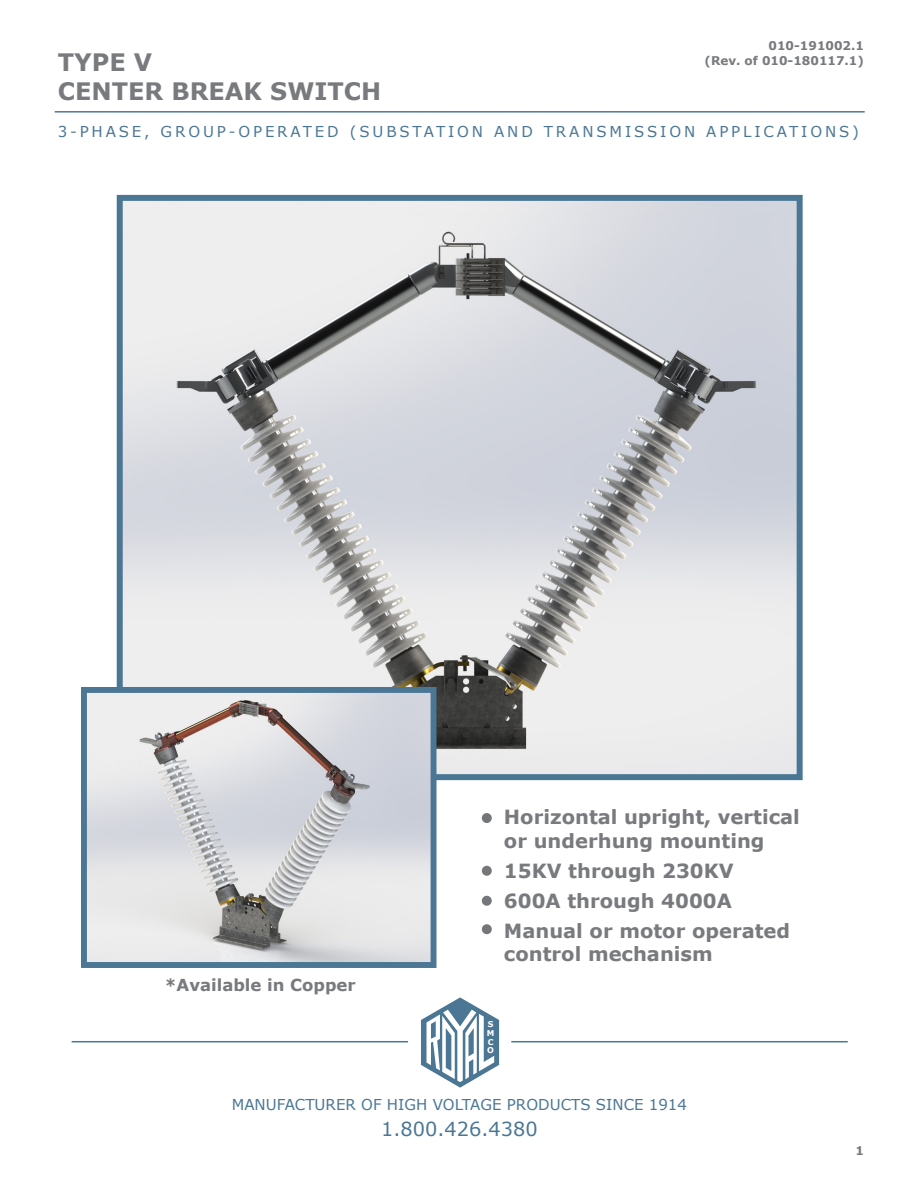
<style>
.page{position:relative;width:918px;height:1188px;background:#fff}
.page>*{position:absolute;margin:0;border:0;box-sizing:border-box;transform-origin:0 0}
.t1{font:700 24px "Verdana";color:#787a7d}
.t2{font:700 19.5px/23.4px "Verdana";color:#787a7d}
.t3{font:19.35px "Verdana";color:#4b7795}
.t4{font:700 16.5px "Verdana";color:#787a7d}
.t5{font:15px "Verdana";letter-spacing:.19em;color:#4b7795}
.t6{font:15px "Verdana";color:#4b7795}
.t7{font:700 12px/14.4px "Verdana";color:#787a7d;text-align:right}
.t8{font:700 7.95px/8.7px "Verdana";color:#fff;text-align:justify}
</style>
<div class="page">
<hr style="left:55px;top:111px;width:810px;height:2px;background:#4b7795">
<img style="left:124px;top:202px;width:672px;height:571px">
<div style="left:117px;top:195px;width:686px;height:585px;border:6px solid #4b7795"></div>
<div style="left:482px;top:813px;width:10px;height:10px;background:#757679;border-radius:50%"></div>
<div style="left:482px;top:866px;width:10px;height:10px;background:#757679;border-radius:50%"></div>
<div style="left:482px;top:896px;width:10px;height:10px;background:#757679;border-radius:50%"></div>
<div style="left:482px;top:924px;width:10px;height:10px;background:#757679;border-radius:50%"></div>
<hr style="left:72px;top:1041px;width:336px;height:1px;background:#4b7795">
<hr style="left:511px;top:1041px;width:337px;height:1px;background:#4b7795">
<svg style="left:421px;top:997px;width:78px;height:91px"></svg>
<img style="left:88px;top:694px;width:341px;height:267px">
<div style="left:81px;top:687px;width:355px;height:281px;border:6px solid #4b7795"></div>
<p class="t7" style="left:705px;top:38px;width:161px">010-191002.1<br>(Rev. of 010-180117.1)</p>
<p class="t1" style="left:58px;top:46px;width:96px">TYPE V</p>
<p class="t1" style="left:58px;top:74px;width:325px">CENTER BREAK SWITCH</p>
<p class="t5" style="left:58px;top:121px;width:803px">3-PHASE, GROUP-OPERATED (SUBSTATION AND TRANSMISSION APPLICATIONS)</p>
<p class="t4" style="left:165px;top:973px;width:192px">*Available in Copper</p>
<p class="t2" style="left:504px;top:805px;width:297px">Horizontal upright, vertical</p>
<p class="t2" style="left:504px;top:828px;width:262px">or underhung mounting</p>
<p class="t2" style="left:504px;top:858px;width:231px">15KV through 230KV</p>
<p class="t2" style="left:504px;top:888px;width:229px">600A through 4000A</p>
<p class="t2" style="left:504px;top:918px;width:288px">Manual or motor operated control mechanism</p>
<p class="t8" style="left:487px;top:1020px;width:9px">S M C O</p>
<p class="t6" style="left:232px;top:1094px;width:457px">MANUFACTURER OF HIGH VOLTAGE PRODUCTS SINCE 1914</p>
<p class="t3" style="left:381px;top:1115px;width:158px">1.800.426.4380</p>
<p class="t7" style="left:855px;top:1143px;width:10px">1</p>
</div>
